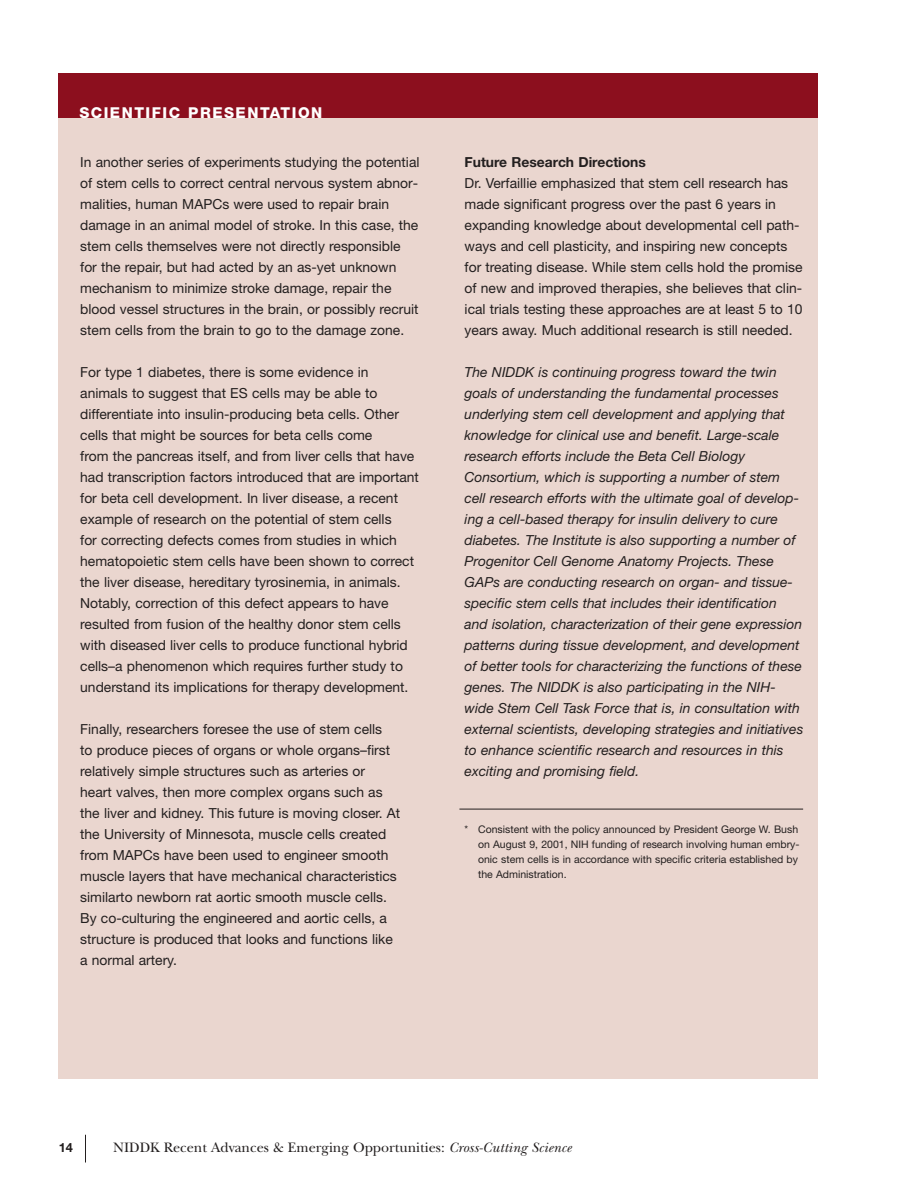
<style>
.page{position:relative;width:918px;height:1188px;background:#fff}
.page>*{position:absolute;margin:0;border:0;box-sizing:border-box;transform-origin:0 0}
.t1{font:800 15px "Helvetica Neue";letter-spacing:.1em;color:#fff}
.t2{font:14.25px "New Baskerville";color:#231f1f}
.t3{font:13.8px/21px "Helvetica Neue";color:#231f1f}
.t4{font:italic 13.8px/21px "Helvetica Neue";color:#231f1f}
.t5{font:700 13.8px "Helvetica Neue";color:#231f1f}
.t6{font:700 12.75px "Helvetica Neue";color:#231f1f}
.t7{font:10.5px/15px "Helvetica Neue";color:#231f1f}
.s1{font-style:italic}
</style>
<div class="page">
<svg style="left:85px;top:1135px;width:1px;height:27px"></svg>
<div style="left:58px;top:73px;width:760px;height:1005px;background:#ead6cf"></div>
<div style="left:58px;top:73px;width:760px;height:45px;background:#8c0f1e"></div>
<hr style="left:459px;top:809px;width:344px;height:1px;background:#231f1f">
<p class="t1" style="left:79px;top:107px;width:244px">SCIENTIFIC PRESENTATION</p>
<p class="t3" style="left:80px;top:153px;width:341px">In another series of experiments studying the potential of stem cells to correct central nervous system abnor&shy;malities, human MAPCs were used to repair brain damage in an animal model of stroke. In this case, the stem cells themselves were not directly responsible for the repair, but had acted by an as-yet unknown mechanism to minimize stroke damage, repair the blood vessel structures in the brain, or possibly recruit stem cells from the brain to go to the damage zone.</p>
<p class="t3" style="left:80px;top:363px;width:340px">For type 1 diabetes, there is some evidence in animals to suggest that ES cells may be able to differentiate into insulin-producing beta cells. Other cells that might be sources for beta cells come<br>from the pancreas itself, and from liver cells that have had transcription factors introduced that are important for beta cell development. In liver disease, a recent example of research on the potential of stem cells<br>for correcting defects comes from studies in which hematopoietic stem cells have been shown to correct the liver disease, hereditary tyrosinemia, in animals.<br>Notably, correction of this defect appears to have resulted from fusion of the healthy donor stem cells with diseased liver cells to produce functional hybrid cells–a phenomenon which requires further study to understand its implications for therapy development.</p>
<p class="t3" style="left:80px;top:720px;width:322px">Finally, researchers foresee the use of stem cells<br>to produce pieces of organs or whole organs–first relatively simple structures such as arteries or<br>heart valves, then more complex organs such as the liver and kidney. This future is moving closer. At the University of Minnesota, muscle cells created from MAPCs have been used to engineer smooth muscle layers that have mechanical characteristics similarto newborn rat aortic smooth muscle cells.<br>By co-culturing the engineered and aortic cells, a structure is produced that looks and functions like a normal artery.</p>
<p class="t5" style="left:465px;top:157px;width:183px">Future Research Directions</p>
<p class="t3" style="left:465px;top:174px;width:339px">Dr. Verfaillie emphasized that stem cell research has made significant progress over the past 6 years in expanding knowledge about developmental cell path&shy;ways and cell plasticity, and inspiring new concepts for treating disease. While stem cells hold the promise of new and improved therapies, she believes that clin&shy;ical trials testing these approaches are at least 5 to 10 years away. Much additional research is still needed.</p>
<p class="t4" style="left:465px;top:363px;width:340px">The NIDDK is continuing progress toward the twin goals of understanding the fundamental processes underlying stem cell development and applying that knowledge for clinical use and benefit. Large-scale research efforts include the Beta Cell Biology Consortium, which is supporting a number of stem cell research efforts with the ultimate goal of develop&shy;ing a cell-based therapy for insulin delivery to cure diabetes. The Institute is also supporting a number of Progenitor Cell Genome Anatomy Projects. These GAPs are conducting research on organ- and tissue&shy;specific stem cells that includes their identification<br>and isolation, characterization of their gene expression patterns during tissue development, and development of better tools for characterizing the functions of these genes. The NIDDK is also participating in the NIH&shy;wide Stem Cell Task Force that is, in consultation with external scientists, developing strategies and initiatives to enhance scientific research and resources in this exciting and promising field.</p>
<p class="t7" style="left:478px;top:823px;width:323px;text-indent:-13px">* Consistent with the policy announced by President George W. Bush on August 9, 2001, NIH funding of research involving human embry&shy;onic stem cells is in accordance with specific criteria established by the Administration.</p>
<p class="t6" style="left:59px;top:1143px;width:16px">14</p>
<p class="t2" style="left:113px;top:1142px;width:460px">NIDDK Recent Advances &amp; Emerging Opportunities: <span class="s1">Cross-Cutting Science</span></p>
</div>
